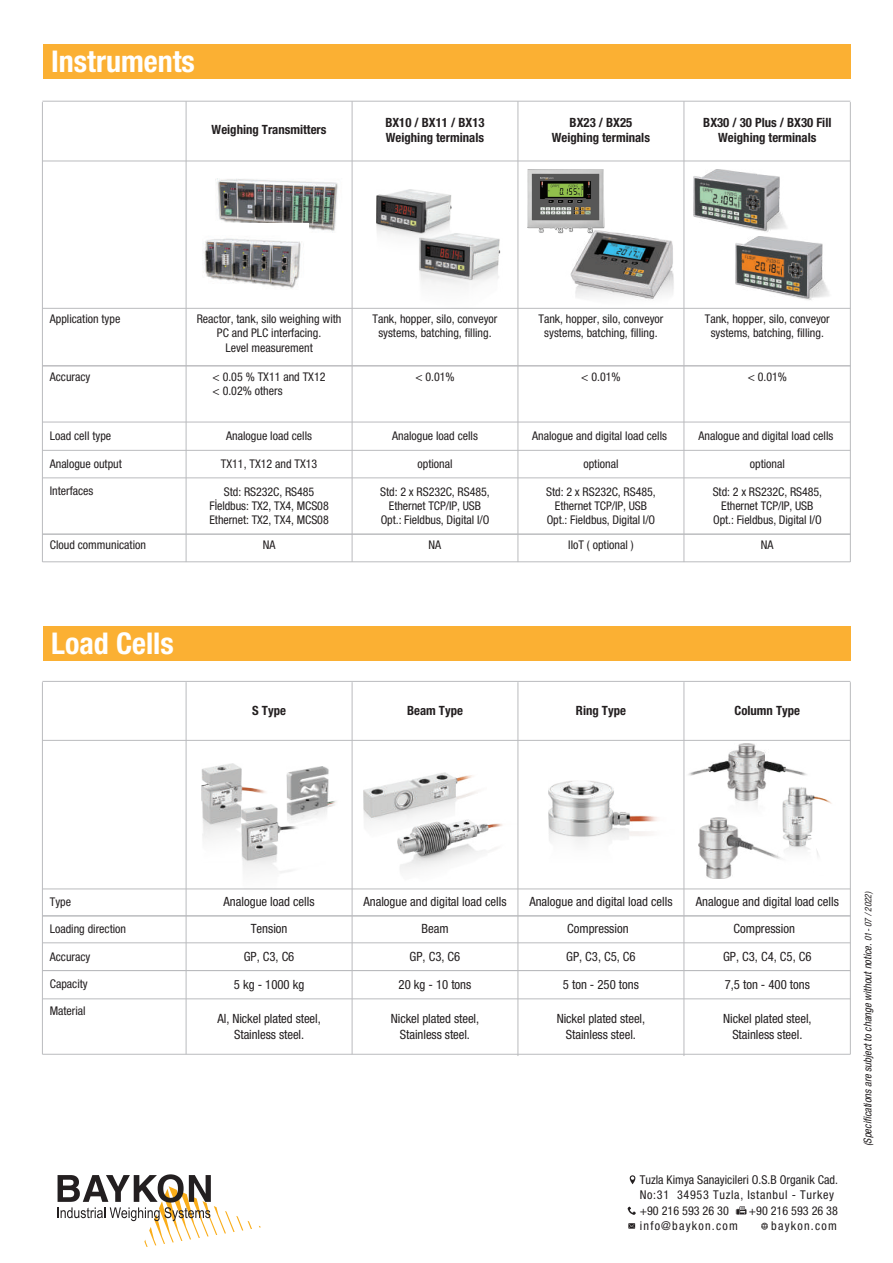
<style>
.page{position:relative;width:893px;height:1263px;background:#fff}
.page>*{position:absolute;margin:0;border:0;box-sizing:border-box;transform-origin:0 0}
.t1{font:700 condensed 30px "Helvetica Neue LT Pro";color:#fff}
.t2{font:condensed 12.75px/15.3px "Helvetica Neue LT Pro";color:#231f20;text-align:center}
.t3{font:700 condensed 12.75px/15.3px "Helvetica Neue LT Pro";color:#231f20;text-align:center}
.t4{font:condensed 12.15px/14.5px "Helvetica Neue LT Pro";color:#231f20}
.t5{font:condensed 12.15px/15.1px "Helvetica Neue LT Pro";letter-spacing:.1em;color:#231f20}
.t6{font:condensed 12.15px/15.1px "Helvetica Neue LT Pro";letter-spacing:.05em;color:#231f20;text-align:right}
.t7{font:condensed 12px/14.4px "Helvetica Neue LT Pro";color:#231f20;text-align:center}
.t8{font:italic condensed 10.8px "Helvetica Neue LT Pro";color:#231f20}
.s1{font-size:9.3px}
</style>
<div class="page">
<img style="left:201px;top:763px;width:86px;height:92px">
<img style="left:242px;top:805px;width:84px;height:85px">
<img style="left:287px;top:766px;width:49px;height:60px">
<img style="left:376px;top:189px;width:76px;height:47px">
<img style="left:406px;top:202px;width:108px;height:106px">
<img style="left:216px;top:178px;width:122px;height:55px">
<img style="left:203px;top:224px;width:106px;height:65px">
<svg style="left:628px;top:1223px;width:7px;height:6px"></svg>
<svg style="left:630px;top:1175px;width:5px;height:9px"></svg>
<svg style="left:628px;top:1206px;width:8px;height:9px"></svg>
<svg style="left:736px;top:1206px;width:10px;height:9px"></svg>
<svg style="left:761px;top:1223px;width:7px;height:6px"></svg>
<svg style="left:58px;top:1174px;width:194px;height:73px"></svg>
<div style="left:43px;top:45px;width:808px;height:34px;background:#fbb033"></div>
<div style="left:43px;top:626px;width:808px;height:34px;background:#fbb033"></div>
<hr style="left:42px;top:102px;width:1px;height:460px;background:#babbbe">
<hr style="left:850px;top:102px;width:1px;height:460px;background:#babbbe">
<hr style="left:42px;top:101px;width:808px;height:1px;background:#babbbe">
<hr style="left:186px;top:101px;width:1px;height:461px;background:#babbbe">
<hr style="left:352px;top:101px;width:1px;height:461px;background:#babbbe">
<hr style="left:42px;top:308px;width:808px;height:1px;background:#babbbe">
<hr style="left:42px;top:161px;width:808px;height:1px;background:#babbbe">
<hr style="left:42px;top:365px;width:808px;height:1px;background:#babbbe">
<hr style="left:42px;top:422px;width:808px;height:1px;background:#babbbe">
<hr style="left:42px;top:450px;width:808px;height:1px;background:#babbbe">
<hr style="left:42px;top:477px;width:808px;height:1px;background:#babbbe">
<hr style="left:42px;top:534px;width:808px;height:1px;background:#babbbe">
<hr style="left:42px;top:561px;width:808px;height:1px;background:#babbbe">
<hr style="left:518px;top:101px;width:1px;height:461px;background:#babbbe">
<hr style="left:684px;top:101px;width:1px;height:461px;background:#babbbe">
<hr style="left:42px;top:682px;width:1px;height:372px;background:#babbbe">
<hr style="left:850px;top:682px;width:1px;height:372px;background:#babbbe">
<hr style="left:42px;top:681px;width:808px;height:1px;background:#babbbe">
<hr style="left:186px;top:682px;width:1px;height:372px;background:#babbbe">
<hr style="left:352px;top:682px;width:1px;height:372px;background:#babbbe">
<hr style="left:42px;top:740px;width:808px;height:1px;background:#babbbe">
<hr style="left:42px;top:942px;width:808px;height:1px;background:#babbbe">
<hr style="left:42px;top:970px;width:808px;height:1px;background:#babbbe">
<hr style="left:42px;top:998px;width:808px;height:1px;background:#babbbe">
<hr style="left:42px;top:1054px;width:808px;height:1px;background:#babbbe">
<hr style="left:42px;top:888px;width:808px;height:1px;background:#babbbe">
<hr style="left:42px;top:915px;width:808px;height:1px;background:#babbbe">
<hr style="left:518px;top:682px;width:1px;height:374px;background:#babbbe">
<hr style="left:684px;top:682px;width:1px;height:374px;background:#babbbe">
<img style="left:528px;top:170px;width:76px;height:63px">
<img style="left:554px;top:216px;width:149px;height:98px">
<img style="left:693px;top:169px;width:93px;height:65px">
<img style="left:363px;top:773px;width:114px;height:51px">
<img style="left:398px;top:819px;width:120px;height:63px">
<img style="left:548px;top:780px;width:137px;height:82px">
<img style="left:688px;top:743px;width:119px;height:63px">
<img style="left:698px;top:817px;width:73px;height:61px">
<img style="left:771px;top:787px;width:61px;height:72px">
<img style="left:736px;top:236px;width:93px;height:64px">
<h1 class="t1" style="left:51px;top:43px;width:145px">Instruments</h1>
<p class="t3" style="left:212px;top:122px;width:116px">Weighing Transmitters</p>
<p class="t3" style="left:385px;top:115px;width:101px;text-align:left">BX10 / BX11 / BX13<br>Weighing terminals</p>
<p class="t3" style="left:552px;top:115px;width:100px">BX23 / BX25<br>Weighing terminals</p>
<p class="t3" style="left:703px;top:115px;width:130px">BX30 / 30 Plus / BX30 Fill<br>Weighing terminals</p>
<p class="t7" style="left:50px;top:311px;width:72px">Application type</p>
<p class="t7" style="left:50px;top:369px;width:42px">Accuracy</p>
<p class="t7" style="left:50px;top:428px;width:63px">Load cell type</p>
<p class="t7" style="left:50px;top:456px;width:74px">Analogue output</p>
<p class="t7" style="left:50px;top:483px;width:45px">Interfaces</p>
<p class="t7" style="left:372px;top:311px;width:126px">Tank, hopper, silo, conveyor systems, batching, filling.</p>
<p class="t7" style="left:538px;top:311px;width:126px">Tank, hopper, silo, conveyor systems, batching, filling.</p>
<p class="t7" style="left:705px;top:311px;width:126px">Tank, hopper, silo, conveyor systems, batching, filling.</p>
<p class="t7" style="left:197px;top:311px;width:146px">Reactor, tank, silo weighing with<br>PC and PLC interfacing.<br>Level measurement</p>
<p class="t7" style="left:213px;top:369px;width:115px;text-align:left">&lt; 0.05 % TX11 and TX12 &lt; 0.02% others</p>
<p class="t7" style="left:226px;top:428px;width:87px">Analogue load cells</p>
<p class="t7" style="left:221px;top:456px;width:98px">TX11, TX12 and TX13</p>
<p class="t7" style="left:209px;top:484px;width:121px">Std: RS232C, RS485<br>Fİeldbus: TX2, TX4, MCS08<br>Ethernet: TX2, TX4, MCS08</p>
<p class="t7" style="left:380px;top:484px;width:111px">Std: 2 x RS232C, RS485,<br>Ethernet TCP/IP, USB<br>Opt.: Fieldbus, Digital I/O</p>
<p class="t7" style="left:546px;top:484px;width:111px">Std: 2 x RS232C, RS485,<br>Ethernet TCP/IP, USB<br>Opt.: Fieldbus, Digital I/O</p>
<p class="t7" style="left:713px;top:484px;width:111px">Std: 2 x RS232C, RS485,<br>Ethernet TCP/IP, USB<br>Opt.: Fieldbus, Digital I/O</p>
<p class="t7" style="left:415px;top:369px;width:41px">&lt; 0.01%</p>
<p class="t7" style="left:581px;top:369px;width:41px">&lt; 0.01%</p>
<p class="t7" style="left:748px;top:369px;width:41px">&lt; 0.01%</p>
<p class="t7" style="left:392px;top:428px;width:87px">Analogue load cells</p>
<p class="t7" style="left:532px;top:428px;width:136px">Analogue and digital load cells</p>
<p class="t7" style="left:699px;top:428px;width:136px">Analogue and digital load cells</p>
<p class="t7" style="left:417px;top:456px;width:37px">optional</p>
<p class="t7" style="left:583px;top:456px;width:37px">optional</p>
<p class="t7" style="left:750px;top:456px;width:37px">optional</p>
<p class="t7" style="left:50px;top:537px;width:98px">Cloud communication</p>
<p class="t7" style="left:263px;top:537px;width:14px">NA</p>
<p class="t7" style="left:429px;top:537px;width:14px">NA</p>
<p class="t7" style="left:568px;top:537px;width:67px">IIoT ( optional )</p>
<p class="t7" style="left:761px;top:537px;width:14px">NA</p>
<h1 class="t1" style="left:51px;top:625px;width:124px">Load Cells</h1>
<p class="t3" style="left:252px;top:702px;width:35px">S Type</p>
<p class="t3" style="left:407px;top:702px;width:57px">Beam Type</p>
<p class="t3" style="left:576px;top:702px;width:52px">Ring Type</p>
<p class="t3" style="left:735px;top:702px;width:67px">Column Type</p>
<p class="t7" style="left:50px;top:895px;width:23px">Type</p>
<p class="t2" style="left:224px;top:894px;width:93px">Analogue load cells</p>
<p class="t2" style="left:363px;top:894px;width:145px">Analogue and digital load cells</p>
<p class="t2" style="left:529px;top:894px;width:145px">Analogue and digital load cells</p>
<p class="t2" style="left:696px;top:894px;width:145px">Analogue and digital load cells</p>
<p class="t7" style="left:50px;top:922px;width:78px">Loading direction</p>
<p class="t7" style="left:50px;top:949px;width:42px">Accuracy</p>
<p class="t7" style="left:50px;top:977px;width:39px">Capacity</p>
<p class="t7" style="left:50px;top:1003px;width:37px">Material</p>
<p class="t2" style="left:421px;top:921px;width:29px">Beam</p>
<p class="t2" style="left:567px;top:921px;width:63px">Compression</p>
<p class="t2" style="left:734px;top:921px;width:63px">Compression</p>
<p class="t2" style="left:234px;top:915px;width:72px;line-height:27.6px">Tension<br>GP, C3, C6<br>5 kg - 1000 kg</p>
<p class="t2" style="left:218px;top:1011px;width:105px">Al, Nickel plated steel,<br>Stainless steel.</p>
<p class="t2" style="left:391px;top:1011px;width:90px">Nickel plated steel,<br>Stainless steel.</p>
<p class="t2" style="left:557px;top:1011px;width:90px">Nickel plated steel,<br>Stainless steel.</p>
<p class="t2" style="left:723px;top:1011px;width:90px">Nickel plated steel,<br>Stainless steel.</p>
<p class="t2" style="left:410px;top:948px;width:52px">GP, C3, C6</p>
<p class="t2" style="left:566px;top:948px;width:71px">GP, C3, C5, C6</p>
<p class="t2" style="left:723px;top:948px;width:90px">GP, C3, C4, C5, C6</p>
<p class="t2" style="left:399px;top:976px;width:74px">20 kg - 10 tons</p>
<p class="t2" style="left:563px;top:976px;width:78px">5 ton - 250 tons</p>
<p class="t2" style="left:725px;top:976px;width:87px">7,5 ton - 400 tons</p>
<p class="t4" style="left:640px;top:1172px;width:200px">Tuzla Kimya Sanayicileri O.S.B Organik Cad.<br>No:31 34953 Tuzla, Istanbul - Turkey</p>
<p class="t5" style="left:640px;top:1203px;width:99px">+90 216 593 26 30 info@baykon.com</p>
<p class="t6" style="left:749px;top:1203px;width:91px">+90 216 593 26 38 baykon.com</p>
<p class="t8" style="left:861px;top:1146px;width:256px;rotate:-90deg">(Specifications are subject to change without notice. <span class="s1">01- 07 / 2022)</span></p>
</div>
